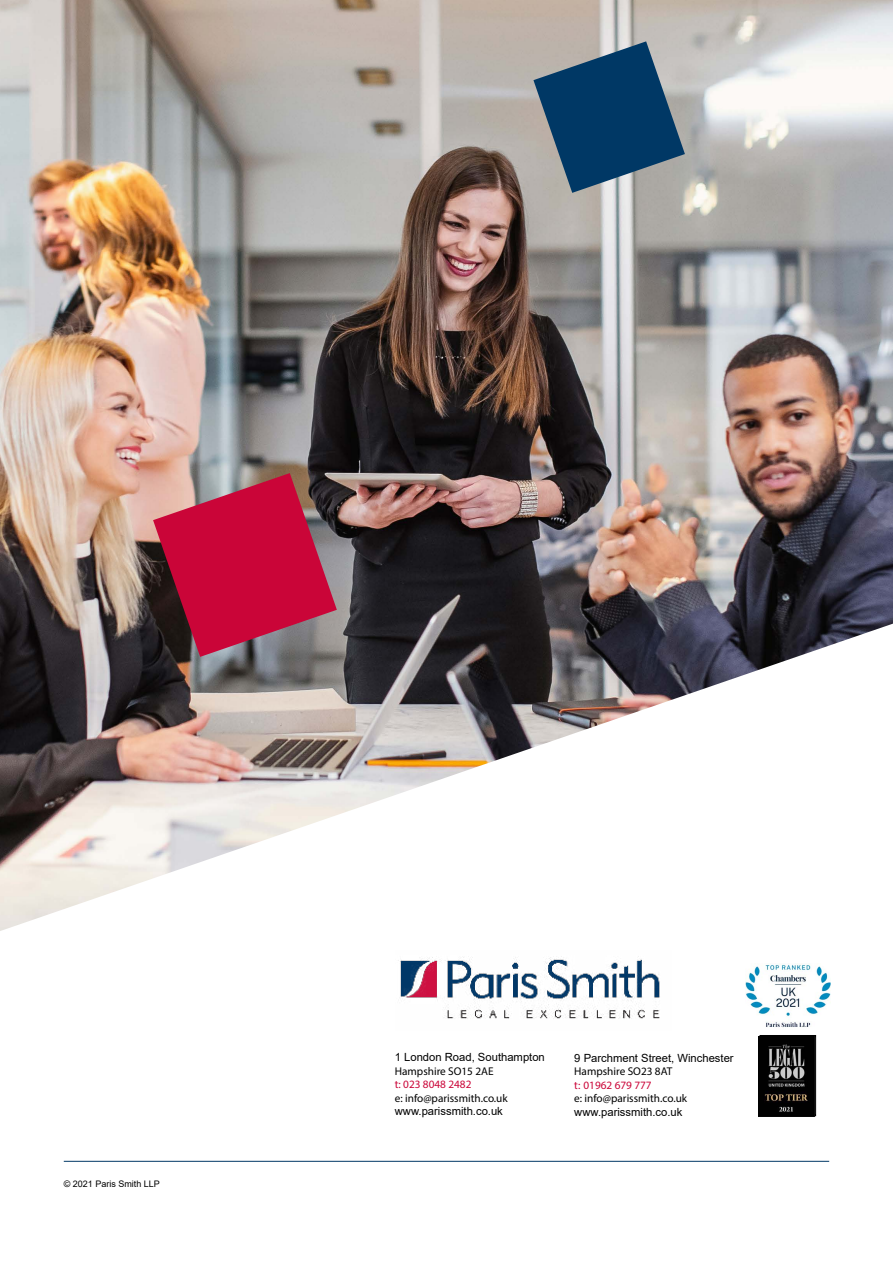
<style>
.page{position:relative;width:893px;height:1263px;background:#fff}
.page>*{position:absolute;margin:0;border:0;box-sizing:border-box;transform-origin:0 0}
.t1{font:11.25px "Arial";color:#000}
.t2{font:11.25px "Myriad Pro";color:#000}
.t3{font:11.25px "Myriad Pro";color:#ca0538}
.t4{font:9px "Arial";color:#000}
</style>
<div class="page">
<img style="left:746px;top:963px;width:84px;height:64px">
<svg style="left:759px;top:1035px;width:57px;height:81px"></svg>
<img style="left:398px;top:956px;width:262px;height:63px">
<img style="left:0;top:0;width:893px;height:931px">
<svg style="left:153px;top:473px;width:184px;height:184px;background:#a92c4a"></svg>
<img style="left:759px;top:1036px;width:55px;height:80px">
<hr style="left:64px;top:1161px;width:765px;height:1px;background:#003865">
<svg style="left:533px;top:41px;width:152px;height:152px;background:#476882"></svg>
<p class="t4" style="left:64px;top:1177px;width:98px">© 2021 Paris Smith LLP</p>
<p class="t1" style="left:395px;top:1049px;width:152px">1 London Road, Southampton</p>
<p class="t2" style="left:395px;top:1064px;width:100px">Hampshire SO15 2AE</p>
<p class="t3" style="left:395px;top:1077px;width:78px">t: 023 8048 2482</p>
<p class="t2" style="left:395px;top:1091px;width:114px">e: info@parissmith.co.uk</p>
<p class="t1" style="left:395px;top:1103px;width:110px">www.parissmith.co.uk</p>
<p class="t1" style="left:574px;top:1050px;width:161px">9 Parchment Street, Winchester</p>
<p class="t2" style="left:574px;top:1064px;width:100px">Hampshire SO23 8AT</p>
<p class="t3" style="left:574px;top:1078px;width:79px">t: 01962 679 777</p>
<p class="t2" style="left:574px;top:1091px;width:114px">e: info@parissmith.co.uk</p>
<p class="t1" style="left:574px;top:1104px;width:110px">www.parissmith.co.uk</p>
</div>
